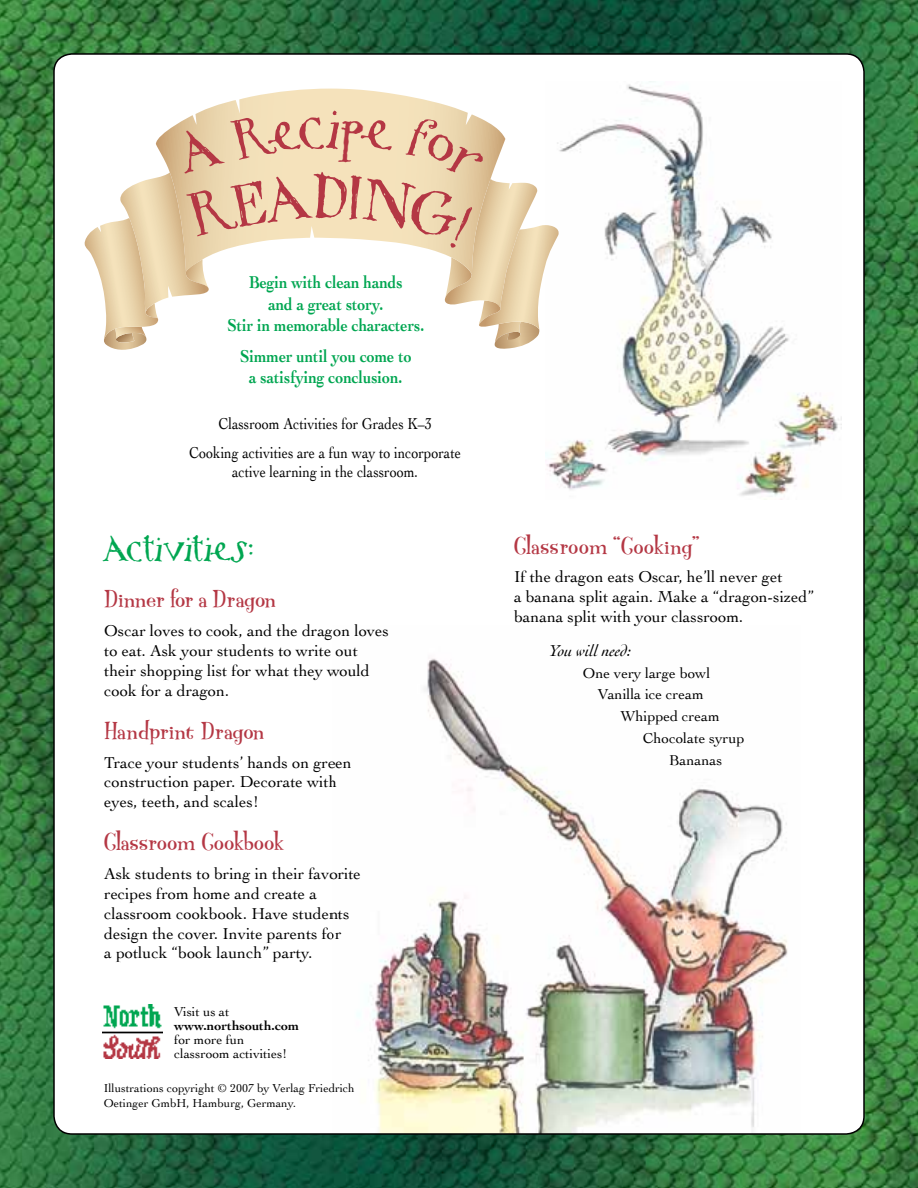
<style>
.page{position:relative;width:918px;height:1188px;background:#fff}
.page>*{position:absolute;margin:0;border:0;box-sizing:border-box;transform-origin:0 0}
.t1{font:30px "Tree Boxelder";letter-spacing:.015em;color:#00a651}
.t2{font:28.5px "Pink Martini BV";letter-spacing:.02em;color:#b43744}
.t3{font:700 18px/21.6px "Cochin";color:#00a651;text-align:center;scale:.85 1}
.t4{font:16.5px/19.8px "Cochin";color:#000}
.t5{font:16.5px/28.8px "Cochin";color:#000;text-align:center;scale:.85 1}
.t6{font:italic 16.5px "Cochin";color:#000}
.t7{font:15px "Cochin";color:#000}
.t8{font:13.5px/14px "Cochin";color:#000}
.t9{font:700 13.5px "Cochin";color:#000}
.t10{font:12px/14.4px "Cochin";color:#000}
</style>
<div class="page">
<img style="left:0;top:0;width:918px;height:1188px">
<div style="left:54px;top:54px;width:810px;height:1080px;background:#fff;border-radius:18px"></div>
<img style="left:332px;top:658px;width:469px;height:476px">
<svg style="left:204px;top:89px;width:256px;height:21px"></svg>
<img style="left:546px;top:81px;width:296px;height:419px">
<img style="left:103px;top:1005px;width:60px;height:29px">
<img style="left:103px;top:1034px;width:58px;height:24px">
<svg style="left:84px;top:110px;width:477px;height:241px"></svg>
<p class="t3" style="left:227px;top:271px;width:233px">Begin with clean hands<br>and a great story.<br>Stir in memorable characters.</p>
<p class="t3" style="left:240px;top:345px;width:203px">Simmer until you come to a satisfying conclusion.</p>
<p class="t5" style="left:189px;top:409px;width:321px">Classroom Activities for Grades K–3<br>Cooking activities are a fun way to incorporate</p>
<p class="t5" style="left:232px;top:458px;width:220px">active learning in the classroom.</p>
<h1 class="t1" style="left:104px;top:530px;width:151px">Activities:</h1>
<h2 class="t2" style="left:104px;top:585px;width:173px">Dinner for a Dragon</h2>
<p class="t4" style="left:104px;top:621px;width:286px">Oscar loves to cook, and the dragon loves to eat. Ask your students to write out their shopping list for what they would cook for a dragon.</p>
<h2 class="t2" style="left:104px;top:716px;width:161px">Handprint Dragon</h2>
<p class="t4" style="left:104px;top:752px;width:249px">Trace your students’ hands on green construction paper. Decorate with eyes, teeth, and scales!</p>
<h2 class="t2" style="left:104px;top:828px;width:182px">Classroom Cookbook</h2>
<p class="t4" style="left:104px;top:864px;width:258px">Ask students to bring in their favorite recipes from home and create a classroom cookbook. Have students design the cover. Invite parents for<br>a potluck “book launch” party.</p>
<p class="t8" style="left:174px;top:1005px;width:57px">Visit us at</p>
<p class="t9" style="left:174px;top:1018px;width:126px">www.northsouth.com</p>
<p class="t8" style="left:174px;top:1032px;width:115px">for more fun classroom activities!</p>
<p class="t10" style="left:104px;top:1081px;width:252px">Illustrations copyright © 2007 by Verlag Friedrich<br>Oetinger GmbH, Hamburg, Germany.</p>
<h2 class="t2" style="left:514px;top:531px;width:187px">Classroom “Cooking”</h2>
<p class="t4" style="left:514px;top:567px;width:301px">If the dragon eats Oscar, he’ll never get<br>a banana split again. Make a “dragon-sized” banana split with your classroom.</p>
<p class="t6" style="left:549px;top:641px;width:83px">You will need:</p>
<p class="t7" style="left:583px;top:664px;width:129px">One very large bowl</p>
<p class="t7" style="left:598px;top:686px;width:107px">Vanilla ice cream</p>
<p class="t7" style="left:620px;top:708px;width:101px">Whipped cream</p>
<p class="t7" style="left:643px;top:729px;width:103px">Chocolate syrup</p>
<p class="t7" style="left:669px;top:751px;width:55px">Bananas</p>
</div>
